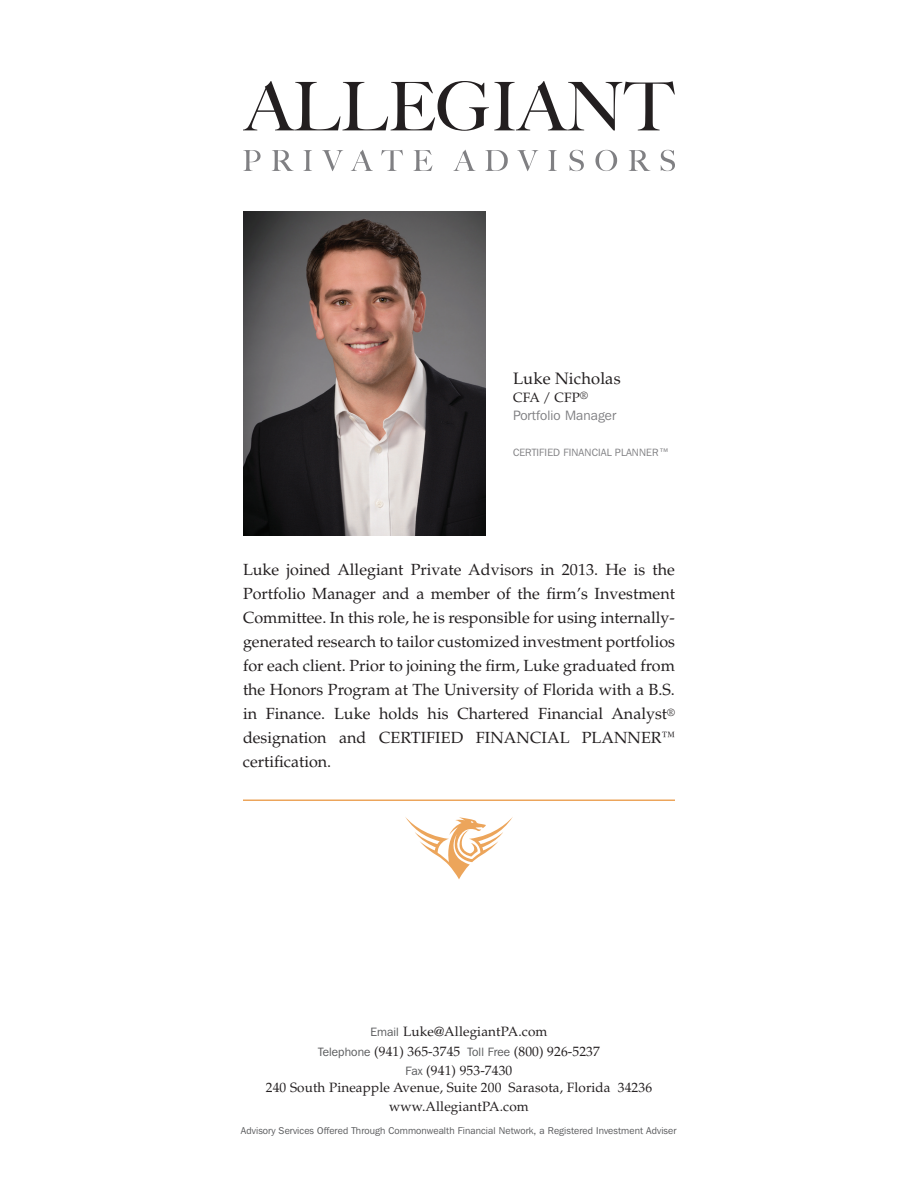
<style>
.page{position:relative;width:918px;height:1188px;background:#fff}
.page>*{position:absolute;margin:0;border:0;box-sizing:border-box;transform-origin:0 0}
.t1{font:16.5px "Palatino";letter-spacing:.01em;color:#231f20}
.t2{font:16.2px/24px "Palatino";letter-spacing:.005em;color:#231f20;text-align:justify}
.t3{font:13.5px/19.5px "Palatino";letter-spacing:.01em;color:#231f20;text-align:center}
.t4{font:13.5px "Franklin Gothic IT Cby BT";letter-spacing:.01em;color:#808083}
.t5{font:10.5px "Franklin Gothic IT Cby BT";letter-spacing:.01em;color:#808083}
.t6{font:9.9px "Franklin Gothic IT Cby BT";letter-spacing:.01em;color:#57585a}
.s1{font-size:13.5px}
.s2{font-family:"Franklin Gothic IT Cby BT";font-size:12px;color:#57585a}
</style>
<div class="page">
<img style="left:243px;top:212px;width:243px;height:324px">
<svg style="left:243px;top:150px;width:18px;height:21px"></svg>
<svg style="left:272px;top:150px;width:22px;height:21px"></svg>
<svg style="left:303px;top:150px;width:9px;height:21px"></svg>
<svg style="left:322px;top:150px;width:21px;height:21px"></svg>
<svg style="left:351px;top:150px;width:22px;height:21px"></svg>
<svg style="left:381px;top:150px;width:22px;height:21px"></svg>
<svg style="left:413px;top:150px;width:19px;height:21px"></svg>
<svg style="left:453px;top:150px;width:23px;height:21px"></svg>
<svg style="left:485px;top:150px;width:23px;height:21px"></svg>
<svg style="left:517px;top:150px;width:21px;height:21px"></svg>
<svg style="left:548px;top:150px;width:9px;height:21px"></svg>
<svg style="left:570px;top:150px;width:14px;height:21px"></svg>
<svg style="left:595px;top:150px;width:22px;height:21px"></svg>
<svg style="left:629px;top:150px;width:21px;height:21px"></svg>
<svg style="left:661px;top:150px;width:14px;height:21px"></svg>
<svg style="left:243px;top:81px;width:432px;height:50px"></svg>
<hr style="left:243px;top:800px;width:432px;height:1px;background:#eca55b">
<svg style="left:405px;top:817px;width:108px;height:62px"></svg>
<p class="t1" style="left:513px;top:369px;width:109px">Luke Nicholas</p>
<p class="t3" style="left:513px;top:388px;width:77px">CFA / CFP<sup>®</sup></p>
<p class="t4" style="left:513px;top:407px;width:105px">Portfolio Manager</p>
<p class="t5" style="left:513px;top:446px;width:158px">CERTIFIED FINANCIAL PLANNER<span class="s1">™</span></p>
<p class="t2" style="left:243px;top:558px;width:434px">Luke joined Allegiant Private Advisors in 2013. He is the Portfolio Manager and a member of the firm’s Investment Committee. In this role, he is responsible for using internally&shy;generated research to tailor customized investment portfolios for each client. Prior to joining the firm, Luke graduated from the Honors Program at The University of Florida with a B.S. in Finance. Luke holds his Chartered Financial Analyst<sup>® </sup>designation and CERTIFIED FINANCIAL PLANNER<span class="s1">™ </span>certification.</p>
<p class="t3" style="left:318px;top:1022px;width:283px"><span class="s2">Email</span> Luke@AllegiantPA.com<br><span class="s2">Telephone</span> (941) 365-3745 <span class="s2">Toll Free</span> (800) 926-5237<br><span class="s2">Fax</span> (941) 953-7430</p>
<p class="t3" style="left:266px;top:1078px;width:388px">240 South Pineapple Avenue, Suite 200 Sarasota, Florida 34236 www.AllegiantPA.com</p>
<p class="t6" style="left:241px;top:1124px;width:437px">Advisory Services Offered Through Commonwealth Financial Network, a Registered Investment Adviser</p>
</div>
